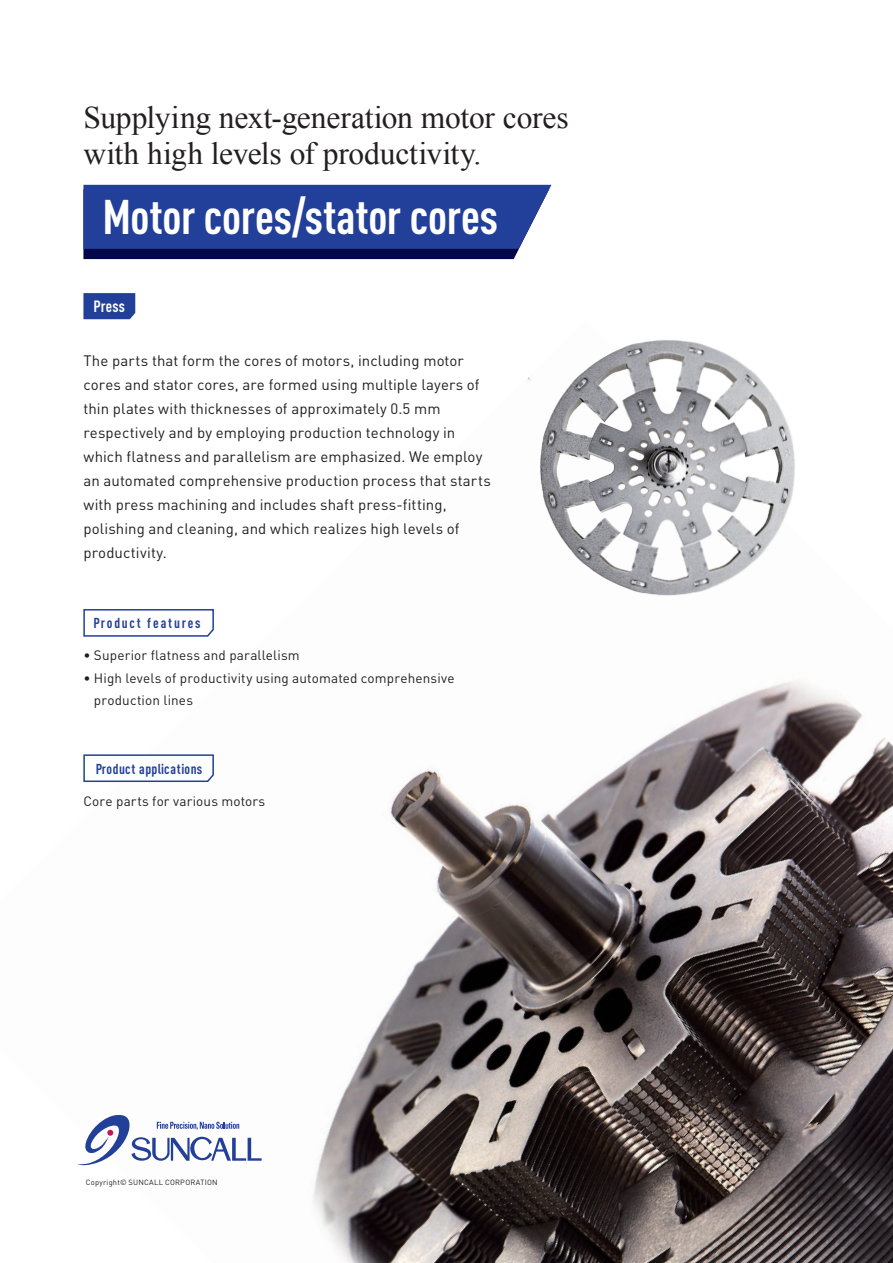
<style>
.page{position:relative;width:893px;height:1263px;background:#fff}
.page>*{position:absolute;margin:0;border:0;box-sizing:border-box;transform-origin:0 0}
.t1{font:700 condensed 48px "DINOT";letter-spacing:-.005em;color:#fff}
.t2{font:31.5px/36px "Times New Roman";letter-spacing:-.005em;color:#231f20}
.t3{font:700 condensed 16.2px "DINOT";letter-spacing:.015em;color:#fff}
.t4{font:15px/24px "DINOT";letter-spacing:.005em;color:#231f20}
.t5{font:700 condensed 14.25px "DINOT";letter-spacing:.03em;color:#223f99}
.t6{font:700 condensed 14.25px "DINOT";letter-spacing:.125em;color:#223f99}
.t7{font:13.5px/22.5px "DINOT";letter-spacing:.01em;color:#231f20}
.t8{font:7.5px "DINOT";letter-spacing:.03em;color:#231f20}
</style>
<div class="page">
<img style="left:82px;top:378px;width:811px;height:885px">
<img style="left:528px;top:340px;width:280px;height:267px">
<svg style="left:77px;top:1114px;width:185px;height:51px"></svg>
<svg style="left:83px;top:185px;width:468px;height:74px;background:#263f92"></svg>
<svg style="left:83px;top:608px;width:132px;height:30px"></svg>
<svg style="left:83px;top:753px;width:132px;height:30px"></svg>
<svg style="left:83px;top:293px;width:52px;height:26px"></svg>
<h2 class="t2" style="left:83px;top:99px;width:487px">Supplying next-generation motor cores with high levels of productivity.</h2>
<h1 class="t1" style="left:102px;top:188px;width:397px">Motor cores/stator cores</h1>
<p class="t3" style="left:93px;top:296px;width:33px">Press</p>
<p class="t4" style="left:83px;top:348px;width:409px">The parts that form the cores of motors, including motor cores and stator cores, are formed using multiple layers of thin plates with thicknesses of approximately 0.5 mm respectively and by employing production technology in which flatness and parallelism are emphasized. We employ an automated comprehensive production process that starts with press machining and includes shaft press-fitting, polishing and cleaning, and which realizes high levels of productivity.</p>
<p class="t6" style="left:93px;top:615px;width:109px">Product features</p>
<p class="t7" style="left:83px;top:643px;width:218px">• Superior flatness and parallelism</p>
<p class="t7" style="left:94px;top:666px;width:362px;text-indent:-11px">• High levels of productivity using automated comprehensive production lines</p>
<p class="t5" style="left:96px;top:760px;width:108px">Product applications</p>
<p class="t7" style="left:83px;top:789px;width:183px">Core parts for various motors</p>
<p class="t8" style="left:86px;top:1177px;width:133px">Copyright© SUNCALL CORPORATION</p>
</div>
